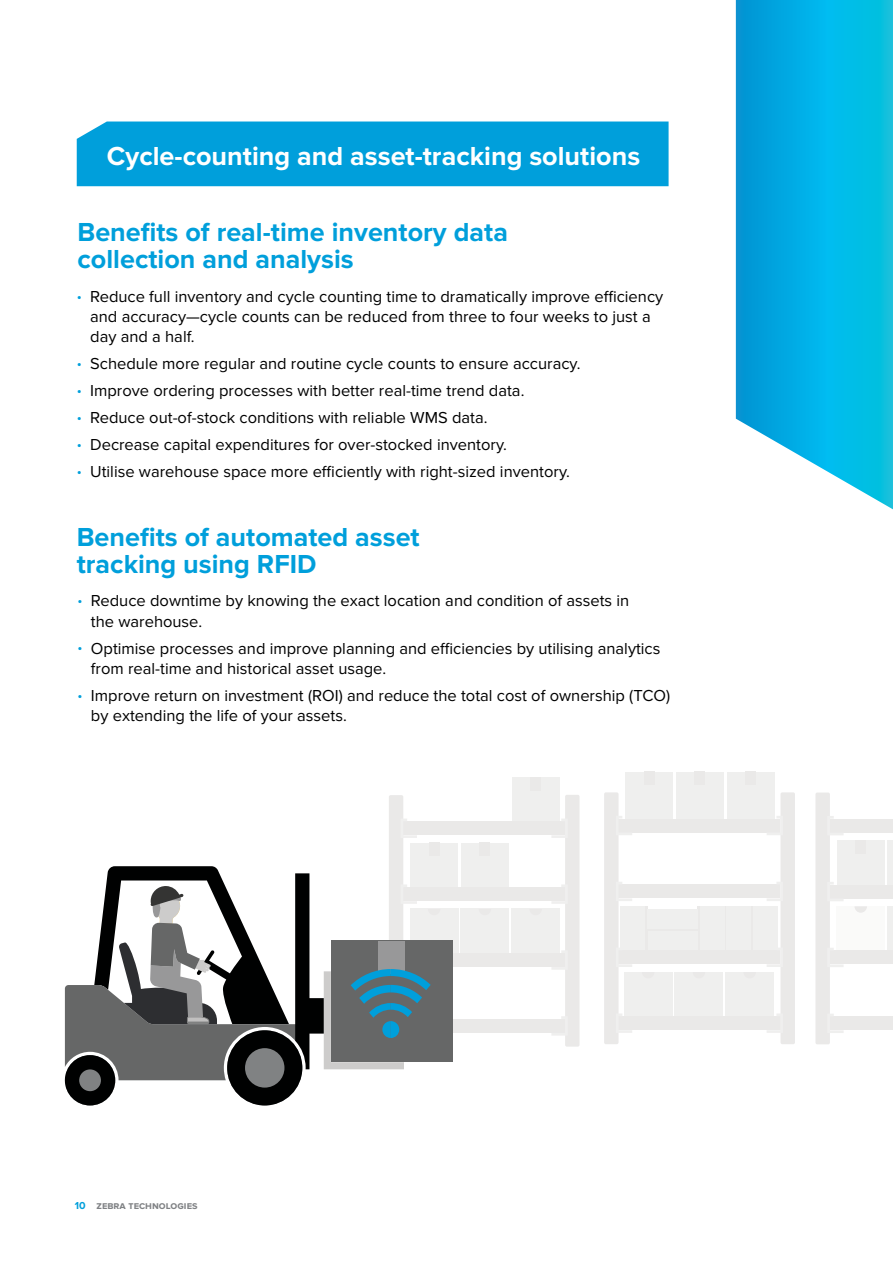
<style>
.page{position:relative;width:893px;height:1263px;background:#fff}
.page>*{position:absolute;margin:0;border:0;box-sizing:border-box;transform-origin:0 0}
.t1{font:700 27px/27px "Proxima Nova";color:#009fdb}
.t2{font:700 27px "Proxima Nova";color:#fff}
.t3{font:16.5px/20.2px "Proxima Nova";color:#000}
.t4{font:700 10.5px "Proxima Nova";color:#808285}
.s1{font-size:14.25px;color:#009fdb}
.s2{color:#009fdb}
</style>
<div class="page">
<div style="left:77px;top:122px;width:592px;height:64px;background:#009fdb"></div>
<svg style="left:736px;top:0;width:157px;height:509px"></svg>
<div style="left:727px;top:772px;width:48px;height:48px;background:#efefee"></div>
<div style="left:745px;top:772px;width:11px;height:13px;background:#eae9e8"></div>
<div style="left:676px;top:772px;width:48px;height:48px;background:#efefee"></div>
<div style="left:695px;top:772px;width:10px;height:13px;background:#eae9e8"></div>
<div style="left:625px;top:772px;width:48px;height:48px;background:#efefee"></div>
<div style="left:644px;top:772px;width:11px;height:13px;background:#eae9e8"></div>
<div style="left:512px;top:777px;width:48px;height:49px;background:#efefee"></div>
<div style="left:530px;top:777px;width:11px;height:13px;background:#eae9e8"></div>
<div style="left:461px;top:843px;width:48px;height:48px;background:#efefee"></div>
<div style="left:479px;top:843px;width:11px;height:13px;background:#eae9e8"></div>
<div style="left:410px;top:843px;width:48px;height:48px;background:#efefee"></div>
<div style="left:429px;top:843px;width:10px;height:13px;background:#eae9e8"></div>
<div style="left:389px;top:795px;width:14px;height:252px;background:#eae9e8;border-radius:2px"></div>
<div style="left:565px;top:795px;width:14px;height:251px;background:#eae9e8;border-radius:2px"></div>
<div style="left:410px;top:909px;width:48px;height:44px;background:#efefee"></div>
<div style="left:461px;top:909px;width:48px;height:44px;background:#efefee"></div>
<div style="left:511px;top:909px;width:49px;height:44px;background:#efefee"></div>
<div style="left:403px;top:821px;width:162px;height:14px;background:#eae9e8"></div>
<div style="left:403px;top:887px;width:162px;height:14px;background:#eae9e8"></div>
<div style="left:403px;top:953px;width:162px;height:14px;background:#eae9e8"></div>
<div style="left:403px;top:1019px;width:163px;height:14px;background:#eae9e8"></div>
<svg style="left:403px;top:818px;width:14px;height:20px"></svg>
<svg style="left:552px;top:950px;width:13px;height:20px"></svg>
<svg style="left:552px;top:1016px;width:13px;height:20px"></svg>
<svg style="left:552px;top:885px;width:13px;height:19px"></svg>
<svg style="left:552px;top:819px;width:13px;height:19px"></svg>
<div style="left:604px;top:792px;width:14px;height:252px;background:#eae9e8;border-radius:2px"></div>
<div style="left:780px;top:792px;width:15px;height:252px;background:#eae9e8;border-radius:2px"></div>
<div style="left:624px;top:972px;width:48px;height:44px;background:#efefee"></div>
<div style="left:675px;top:972px;width:48px;height:44px;background:#efefee"></div>
<div style="left:725px;top:972px;width:49px;height:44px;background:#efefee"></div>
<hr style="left:751px;top:906px;width:2px;height:44px;background:#c3c0bf">
<div style="left:753px;top:906px;width:24px;height:44px;background:#efefee"></div>
<hr style="left:724px;top:906px;width:2px;height:44px;background:#c3c0bf">
<div style="left:726px;top:906px;width:25px;height:44px;background:#efefee"></div>
<hr style="left:698px;top:906px;width:2px;height:44px;background:#c3c0bf">
<div style="left:700px;top:906px;width:24px;height:44px;background:#efefee"></div>
<div style="left:647px;top:931px;width:51px;height:19px;background:#efefee"></div>
<hr style="left:645px;top:906px;width:2px;height:44px;background:#c3c0bf">
<div style="left:621px;top:906px;width:24px;height:44px;background:#efefee"></div>
<div style="left:618px;top:818px;width:162px;height:14px;background:#eae9e8"></div>
<div style="left:618px;top:884px;width:162px;height:14px;background:#eae9e8"></div>
<div style="left:618px;top:950px;width:162px;height:14px;background:#eae9e8"></div>
<div style="left:618px;top:1016px;width:164px;height:14px;background:#eae9e8"></div>
<svg style="left:618px;top:947px;width:14px;height:20px"></svg>
<svg style="left:618px;top:1013px;width:14px;height:20px"></svg>
<svg style="left:618px;top:882px;width:14px;height:19px"></svg>
<svg style="left:618px;top:816px;width:14px;height:19px"></svg>
<svg style="left:767px;top:947px;width:13px;height:20px"></svg>
<svg style="left:767px;top:1014px;width:13px;height:19px"></svg>
<svg style="left:767px;top:882px;width:13px;height:19px"></svg>
<svg style="left:767px;top:816px;width:13px;height:19px"></svg>
<hr style="left:647px;top:928px;width:51px;height:3px;background:#c3c0bf">
<div style="left:647px;top:909px;width:51px;height:19px;background:#efefee"></div>
<div style="left:887px;top:840px;width:6px;height:49px;background:#efefee"></div>
<div style="left:837px;top:840px;width:48px;height:49px;background:#efefee"></div>
<div style="left:855px;top:840px;width:11px;height:13px;background:#eae9e8"></div>
<div style="left:815px;top:792px;width:15px;height:252px;background:#eae9e8;border-radius:2px"></div>
<div style="left:837px;top:906px;width:48px;height:44px;background:#fafaf9"></div>
<svg style="left:855px;top:906px;width:12px;height:7px"></svg>
<div style="left:887px;top:906px;width:6px;height:44px;background:#efefee"></div>
<div style="left:830px;top:819px;width:63px;height:14px;background:#eae9e8"></div>
<div style="left:830px;top:884px;width:63px;height:14px;background:#eae9e8"></div>
<div style="left:830px;top:950px;width:63px;height:14px;background:#eae9e8"></div>
<div style="left:830px;top:1016px;width:63px;height:14px;background:#eae9e8"></div>
<svg style="left:830px;top:948px;width:13px;height:19px"></svg>
<svg style="left:830px;top:1014px;width:14px;height:19px"></svg>
<svg style="left:830px;top:882px;width:14px;height:19px"></svg>
<svg style="left:830px;top:816px;width:13px;height:19px"></svg>
<div style="left:331px;top:941px;width:121px;height:121px;background:#666767"></div>
<svg style="left:65px;top:866px;width:375px;height:239px"></svg>
<h1 class="t2" style="left:107px;top:140px;width:535px">Cycle-counting and asset-tracking solutions</h1>
<h1 class="t1" style="left:77px;top:220px;width:432px">Benefits of real-time inventory data collection and analysis</h1>
<p class="t3" style="left:90px;top:287px;width:575px;text-indent:-14px"><span class="s1">•</span> Reduce full inventory and cycle counting time to dramatically improve efficiency and accuracy—cycle counts can be reduced from three to four weeks to just a day and a half.</p>
<p class="t3" style="left:77px;top:354px;width:505px"><span class="s1">•</span> Schedule more regular and routine cycle counts to ensure accuracy.</p>
<p class="t3" style="left:77px;top:381px;width:449px"><span class="s1">•</span> Improve ordering processes with better real-time trend data.</p>
<p class="t3" style="left:77px;top:408px;width:412px"><span class="s1">•</span> Reduce out-of-stock conditions with reliable WMS data.</p>
<p class="t3" style="left:77px;top:435px;width:432px"><span class="s1">•</span> Decrease capital expenditures for over-stocked inventory.</p>
<p class="t3" style="left:77px;top:462px;width:495px"><span class="s1">•</span> Utilise warehouse space more efficiently with right-sized inventory.</p>
<h1 class="t1" style="left:77px;top:525px;width:345px">Benefits of automated asset tracking using RFID</h1>
<p class="t3" style="left:91px;top:591px;width:540px;text-indent:-14px"><span class="s1">•</span> Reduce downtime by knowing the exact location and condition of assets in the warehouse.</p>
<p class="t3" style="left:91px;top:638px;width:571px;text-indent:-14px"><span class="s1">•</span> Optimise processes and improve planning and efficiencies by utilising analytics from real-time and historical asset usage.</p>
<p class="t3" style="left:91px;top:686px;width:581px;text-indent:-14px"><span class="s1">•</span> Improve return on investment (ROI) and reduce the total cost of ownership (TCO) by extending the life of your assets.</p>
<p class="t4" style="left:75px;top:1200px;width:124px"><span class="s2">10</span> zebra technologies</p>
</div>
